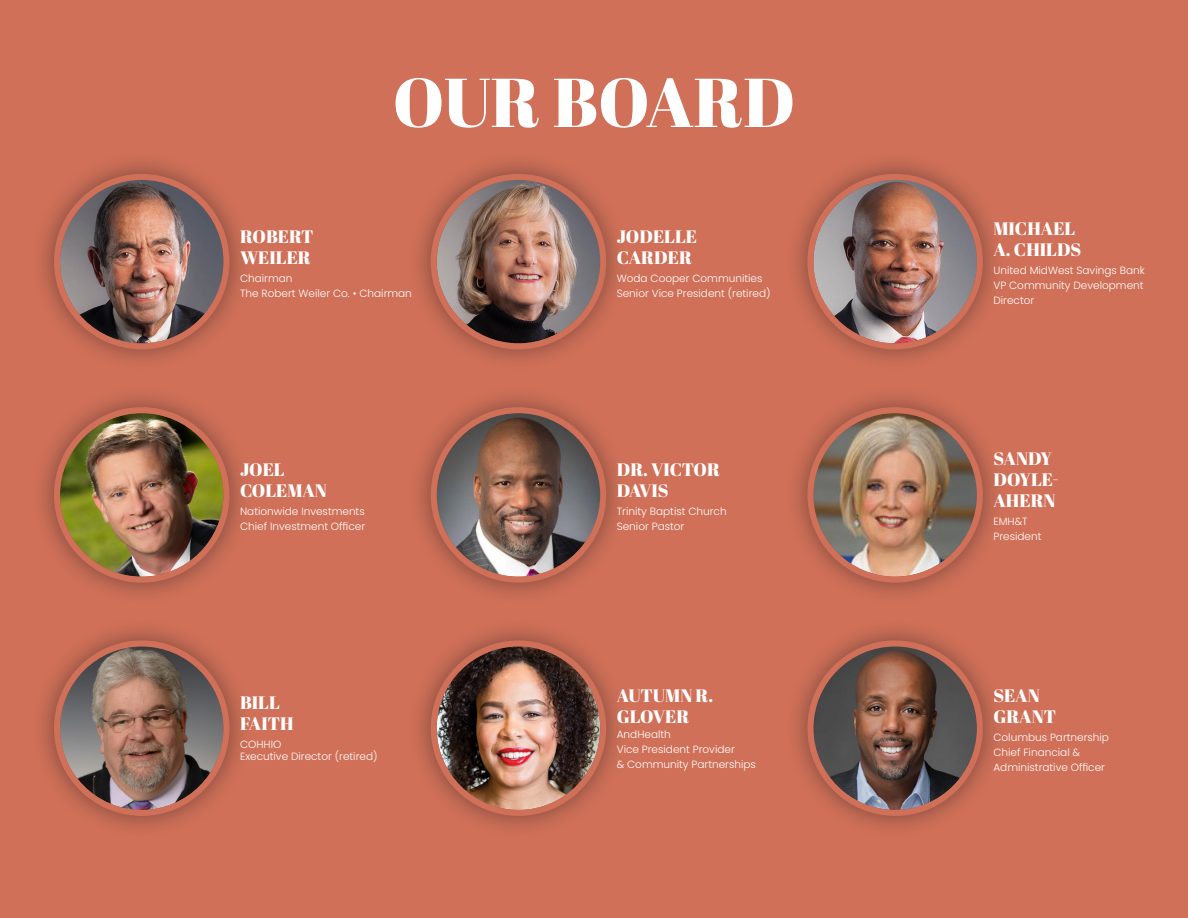
<style>
.page{position:relative;width:1188px;height:918px;background:#d07058}
.page>*{position:absolute;margin:0;border:0;box-sizing:border-box;transform-origin:0 0}
.t1{font:69px "Abril Fatface";color:#fff}
.t2{font:18px "Abril Fatface";color:#fff}
.t3{font:300 10.5px "Poppins";color:#fff}
</style>
<div class="page">
<div style="left:32px;top:152px;width:220px;height:220px;background:#231f20;opacity:.5"></div>
<img style="left:60px;top:180px;width:164px;height:163px;border-radius:82px">
<div style="left:54px;top:174px;width:176px;height:175px;border:6px solid #d07058;border-radius:50%"></div>
<div style="left:409px;top:152px;width:219px;height:220px;background:#231f20;opacity:.5"></div>
<img style="left:437px;top:180px;width:163px;height:163px;border-radius:82px">
<div style="left:431px;top:174px;width:175px;height:175px;border:6px solid #d07058;border-radius:50%"></div>
<div style="left:785px;top:152px;width:220px;height:220px;background:#231f20;opacity:.5"></div>
<img style="left:813px;top:180px;width:164px;height:163px;border-radius:82px">
<div style="left:807px;top:174px;width:176px;height:175px;border:6px solid #d07058;border-radius:50%"></div>
<div style="left:32px;top:385px;width:220px;height:220px;background:#231f20;opacity:.5"></div>
<img style="left:60px;top:413px;width:164px;height:164px;border-radius:82px">
<div style="left:54px;top:407px;width:176px;height:176px;border:6px solid #d07058;border-radius:50%"></div>
<div style="left:409px;top:385px;width:219px;height:220px;background:#231f20;opacity:.5"></div>
<img style="left:437px;top:413px;width:163px;height:164px;border-radius:82px">
<div style="left:431px;top:407px;width:175px;height:176px;border:6px solid #d07058;border-radius:50%"></div>
<div style="left:785px;top:385px;width:220px;height:220px;background:#231f20;opacity:.5"></div>
<img style="left:813px;top:413px;width:164px;height:164px;border-radius:82px">
<div style="left:807px;top:407px;width:176px;height:176px;border:6px solid #d07058;border-radius:50%"></div>
<div style="left:32px;top:618px;width:220px;height:220px;background:#231f20;opacity:.5"></div>
<img style="left:60px;top:646px;width:164px;height:164px;border-radius:82px">
<div style="left:54px;top:640px;width:176px;height:176px;border:6px solid #d07058;border-radius:50%"></div>
<div style="left:409px;top:618px;width:219px;height:220px;background:#231f20;opacity:.5"></div>
<img style="left:437px;top:646px;width:163px;height:164px;border-radius:82px">
<div style="left:431px;top:640px;width:175px;height:176px;border:6px solid #d07058;border-radius:50%"></div>
<div style="left:785px;top:618px;width:220px;height:220px;background:#231f20;opacity:.5"></div>
<img style="left:813px;top:646px;width:164px;height:164px;border-radius:82px">
<div style="left:807px;top:640px;width:176px;height:176px;border:6px solid #d07058;border-radius:50%"></div>
<p class="t1" style="left:393px;top:54px;width:404px">OUR BOARD</p>
<p class="t2" style="left:240px;top:224px;width:75px">ROBERT</p>
<p class="t2" style="left:240px;top:245px;width:72px">WEILER</p>
<p class="t3" style="left:240px;top:272px;width:54px">Chairman</p>
<p class="t3" style="left:240px;top:287px;width:173px">The Robert Weiler Co. • Chairman</p>
<p class="t2" style="left:240px;top:457px;width:46px">JOEL</p>
<p class="t2" style="left:240px;top:478px;width:88px">COLEMAN</p>
<p class="t3" style="left:240px;top:505px;width:126px">Nationwide Investments</p>
<p class="t3" style="left:240px;top:520px;width:127px">Chief Investment Officer</p>
<p class="t2" style="left:240px;top:690px;width:41px">BILL</p>
<p class="t2" style="left:240px;top:711px;width:55px">FAITH</p>
<p class="t3" style="left:240px;top:738px;width:43px">COHHIO</p>
<p class="t3" style="left:240px;top:750px;width:139px">Executive Director (retired)</p>
<p class="t2" style="left:617px;top:224px;width:82px">JODELLE</p>
<p class="t2" style="left:617px;top:245px;width:77px">CARDER</p>
<p class="t3" style="left:617px;top:272px;width:147px">Woda Cooper Communities</p>
<p class="t3" style="left:617px;top:287px;width:155px">Senior Vice President (retired)</p>
<p class="t2" style="left:617px;top:457px;width:105px">DR. VICTOR</p>
<p class="t2" style="left:617px;top:478px;width:53px">DAVIS</p>
<p class="t3" style="left:617px;top:505px;width:111px">Trinity Baptist Church</p>
<p class="t3" style="left:617px;top:520px;width:69px">Senior Pastor</p>
<p class="t2" style="left:617px;top:683px;width:98px">AUTUMN R.</p>
<p class="t2" style="left:617px;top:704px;width:74px">GLOVER</p>
<p class="t3" style="left:617px;top:728px;width:56px">AndHealth</p>
<p class="t3" style="left:617px;top:743px;width:120px">Vice President Provider</p>
<p class="t3" style="left:617px;top:758px;width:141px">&amp; Community Partnerships</p>
<p class="t2" style="left:993px;top:216px;width:83px">MICHAEL</p>
<p class="t2" style="left:993px;top:237px;width:89px">A. CHILDS</p>
<p class="t3" style="left:993px;top:264px;width:153px">United MidWest Savings Bank</p>
<p class="t3" style="left:993px;top:279px;width:152px">VP Community Development</p>
<p class="t3" style="left:993px;top:294px;width:42px">Director</p>
<p class="t2" style="left:993px;top:446px;width:60px">SANDY</p>
<p class="t2" style="left:993px;top:467px;width:67px">DOYLE-</p>
<p class="t2" style="left:993px;top:488px;width:64px">AHERN</p>
<p class="t3" style="left:993px;top:516px;width:36px">EMH&amp;T</p>
<p class="t3" style="left:993px;top:531px;width:50px">President</p>
<p class="t2" style="left:993px;top:683px;width:48px">SEAN</p>
<p class="t2" style="left:993px;top:704px;width:64px">GRANT</p>
<p class="t3" style="left:993px;top:731px;width:117px">Columbus Partnership</p>
<p class="t3" style="left:993px;top:746px;width:88px">Chief Financial &amp;</p>
<p class="t3" style="left:993px;top:761px;width:113px">Administrative Officer</p>
</div>
